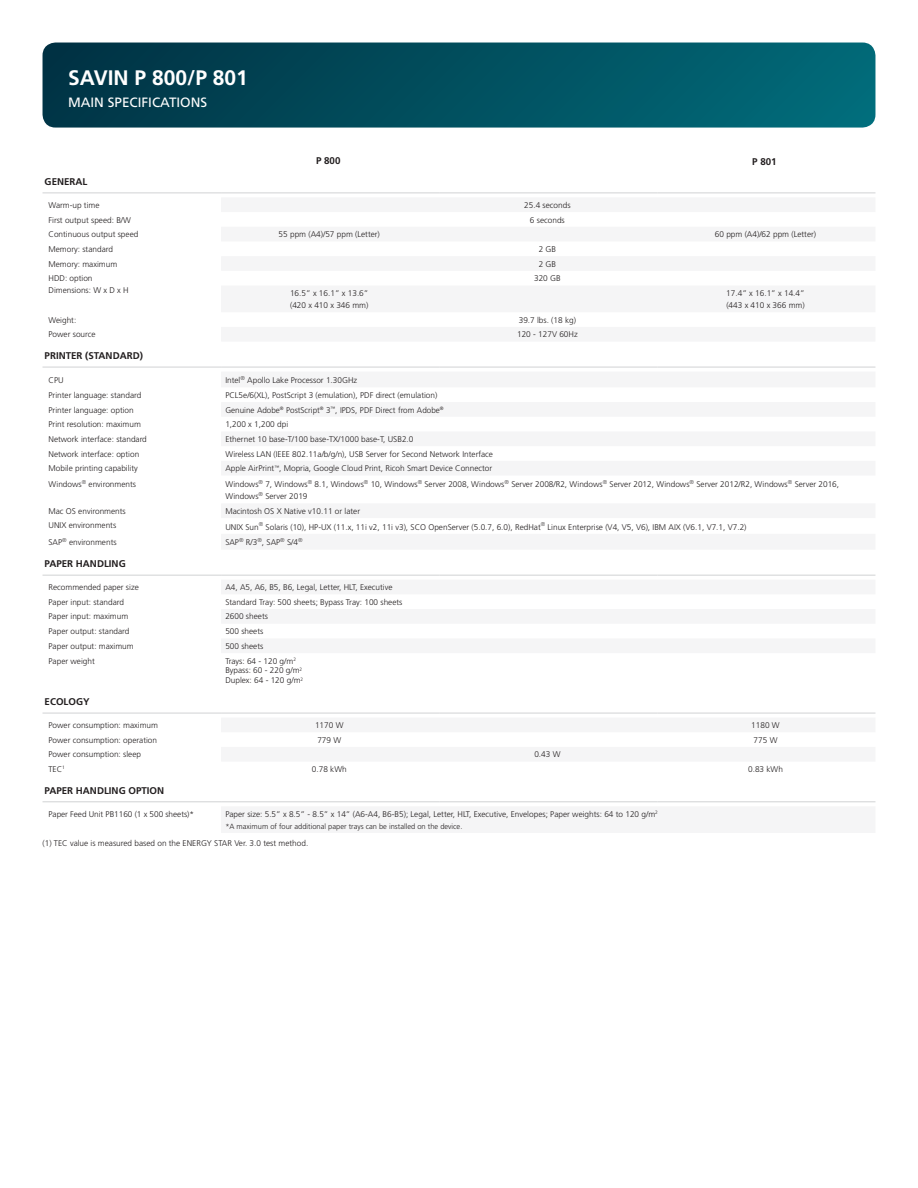
<style>
.page{position:relative;width:918px;height:1188px;background:#fff}
.page>*{position:absolute;margin:0;border:0;box-sizing:border-box;transform-origin:0 0}
.Spec_Header{font:700 21px "Frutiger LT Std";color:#fff}
.Spec_Sub{font:13.5px "Frutiger LT Std";color:#fff}
.table_sub{font:700 9.75px "Frutiger LT Std";color:#231f20}
.table_body_left{font:300 8.25px/12px "Frutiger LT Std";color:#231f20}
.Table_Header{font:300 8.25px "Frutiger LT Std";color:#231f20}
.PG2_RIC2012-SpecNote{font:300 8.25px "Frutiger LT Std";color:#231f20}
.table_body_center{font:300 8.25px "Frutiger LT Std";color:#231f20}
.table_body_left-2{font:300 7.5px "Frutiger LT Std";color:#231f20}
</style>
<div class="page">
<svg style="left:43px;top:43px;width:832px;height:85px;background:#02505f"></svg>
<svg style="left:221px;top:366px;width:654px;height:437px"></svg>
<hr style="left:43px;top:367px;width:178px;height:1px;background:#d1d2d4">
<hr style="left:221px;top:367px;width:218px;height:1px;background:#d1d2d4">
<hr style="left:439px;top:367px;width:218px;height:1px;background:#d1d2d4">
<hr style="left:657px;top:367px;width:218px;height:1px;background:#d1d2d4">
<hr style="left:43px;top:193px;width:178px;height:1px;background:#d1d2d4">
<hr style="left:221px;top:193px;width:218px;height:1px;background:#d1d2d4">
<hr style="left:439px;top:193px;width:218px;height:1px;background:#d1d2d4">
<hr style="left:657px;top:193px;width:218px;height:1px;background:#d1d2d4">
<hr style="left:43px;top:801px;width:178px;height:1px;background:#d1d2d4">
<hr style="left:221px;top:801px;width:218px;height:1px;background:#d1d2d4">
<hr style="left:439px;top:801px;width:218px;height:1px;background:#d1d2d4">
<hr style="left:657px;top:801px;width:218px;height:1px;background:#d1d2d4">
<hr style="left:43px;top:713px;width:178px;height:1px;background:#d1d2d4">
<hr style="left:221px;top:713px;width:218px;height:1px;background:#d1d2d4">
<hr style="left:439px;top:713px;width:218px;height:1px;background:#d1d2d4">
<hr style="left:657px;top:713px;width:218px;height:1px;background:#d1d2d4">
<hr style="left:43px;top:575px;width:178px;height:1px;background:#d1d2d4">
<hr style="left:221px;top:575px;width:218px;height:1px;background:#d1d2d4">
<hr style="left:439px;top:575px;width:218px;height:1px;background:#d1d2d4">
<hr style="left:657px;top:575px;width:218px;height:1px;background:#d1d2d4">
<p class="Spec_Header" style="left:68px;top:66px;width:181px">SAVIN P 800/P 801</p>
<p class="Spec_Sub" style="left:68px;top:94px;width:141px">MAIN SPECIFICATIONS</p>
<p class="table_sub" style="left:316px;top:155px;width:26px">P 800</p>
<p class="table_sub" style="left:752px;top:156px;width:26px">P 801</p>
<p class="table_sub" style="left:45px;top:176px;width:44px">GENERAL</p>
<p class="table_body_left" style="left:49px;top:199px;width:53px">Warm-up time</p>
<p class="table_body_left" style="left:524px;top:199px;width:48px">25.4 seconds</p>
<p class="table_body_left" style="left:49px;top:214px;width:84px">First output speed: B/W</p>
<p class="table_body_center" style="left:530px;top:215px;width:36px">6 seconds</p>
<p class="table_body_left" style="left:49px;top:228px;width:91px">Continuous output speed</p>
<p class="table_body_left" style="left:279px;top:228px;width:103px">55 ppm (A4)/57 ppm (Letter)</p>
<p class="table_body_left" style="left:715px;top:228px;width:103px">60 ppm (A4)/62 ppm (Letter)</p>
<p class="table_body_left" style="left:49px;top:243px;width:66px">Memory: standard</p>
<p class="table_body_left" style="left:539px;top:243px;width:19px">2 GB</p>
<p class="table_body_left" style="left:49px;top:258px;width:70px">Memory: maximum</p>
<p class="table_body_left" style="left:539px;top:258px;width:19px">2 GB</p>
<p class="table_body_left" style="left:49px;top:273px;width:46px">HDD: option</p>
<p class="table_body_left" style="left:534px;top:273px;width:28px">320 GB</p>
<p class="table_body_left" style="left:49px;top:285px;width:82px">Dimensions: W x D x H</p>
<p class="table_body_left" style="left:290px;top:287px;width:80px">16.5” x 16.1” x 13.6” (420 x 410 x 346 mm)</p>
<p class="table_body_left" style="left:726px;top:287px;width:80px">17.4” x 16.1” x 14.4” (443 x 410 x 366 mm)</p>
<p class="table_body_left" style="left:49px;top:314px;width:29px">Weight:</p>
<p class="table_body_left" style="left:519px;top:314px;width:59px">39.7 lbs. (18 kg)</p>
<p class="table_body_left" style="left:49px;top:329px;width:49px">Power source</p>
<p class="table_body_left" style="left:517px;top:329px;width:62px">120 - 127V 60Hz</p>
<p class="table_sub" style="left:45px;top:350px;width:100px">PRINTER (STANDARD)</p>
<p class="table_body_left" style="left:49px;top:374px;width:17px">CPU</p>
<p class="table_body_left" style="left:225px;top:374px;width:133px">Intel<sup>®</sup> Apollo Lake Processor 1.30GHz</p>
<p class="table_body_left" style="left:49px;top:389px;width:94px">Printer language: standard</p>
<p class="table_body_left" style="left:225px;top:389px;width:214px">PCL5e/6(XL), PostScript 3 (emulation), PDF direct (emulation)</p>
<p class="table_body_left" style="left:49px;top:404px;width:87px">Printer language: option</p>
<p class="PG2_RIC2012-SpecNote" style="left:225px;top:405px;width:220px">Genuine Adobe<sup>®</sup> PostScript<sup>®</sup> 3<sup>™</sup>, IPDS, PDF Direct from Adobe<sup>®</sup></p>
<p class="table_body_left" style="left:49px;top:418px;width:94px">Print resolution: maximum</p>
<p class="table_body_left" style="left:225px;top:418px;width:64px">1,200 x 1,200 dpi</p>
<p class="table_body_left" style="left:49px;top:433px;width:100px">Network interface: standard</p>
<p class="table_body_left" style="left:225px;top:433px;width:190px">Ethernet 10 base-T/100 base-TX/1000 base-T, USB2.0</p>
<p class="table_body_left" style="left:49px;top:448px;width:92px">Network interface: option</p>
<p class="table_body_left" style="left:225px;top:448px;width:269px">Wireless LAN (IEEE 802.11a/b/g/n), USB Server for Second Network Interface</p>
<p class="table_body_left" style="left:49px;top:463px;width:91px">Mobile printing capability</p>
<p class="table_body_left" style="left:225px;top:463px;width:268px">Apple AirPrint<sup>™</sup>, Mopria, Google Cloud Print, Ricoh Smart Device Connector</p>
<p class="table_body_left" style="left:49px;top:478px;width:89px">Windows<sup>®</sup> environments</p>
<p class="table_body_left" style="left:225px;top:478px;width:615px">Windows<sup>®</sup> 7, Windows<sup>®</sup> 8.1, Windows<sup>®</sup> 10, Windows<sup>®</sup> Server 2008, Windows<sup>®</sup> Server 2008/R2, Windows<sup>®</sup> Server 2012, Windows<sup>®</sup> Server 2012/R2, Windows<sup>®</sup> Server 2016,<br>Windows<sup>®</sup> Server 2019</p>
<p class="table_body_left" style="left:49px;top:505px;width:79px">Mac OS environments</p>
<p class="table_body_left" style="left:225px;top:505px;width:136px">Macintosh OS X Native v10.11 or later</p>
<p class="table_body_left" style="left:49px;top:520px;width:69px">UNIX environments</p>
<p class="table_body_left" style="left:225px;top:521px;width:523px">UNIX Sun<sup>®</sup> Solaris (10), HP-UX (11.x, 11i v2, 11i v3), SCO OpenServer (5.0.7, 6.0), RedHat<sup>®</sup> Linux Enterprise (V4, V5, V6), IBM AIX (V6.1, V7.1, V7.2)</p>
<p class="table_body_left" style="left:49px;top:537px;width:70px">SAP<sup>®</sup> environments</p>
<p class="table_body_left" style="left:225px;top:537px;width:79px">SAP<sup>®</sup> R/3<sup>®</sup>, SAP<sup>®</sup> S/4<sup>®</sup></p>
<p class="table_sub" style="left:45px;top:558px;width:83px">PAPER HANDLING</p>
<p class="table_body_left" style="left:49px;top:581px;width:92px">Recommended paper size</p>
<p class="table_body_left" style="left:225px;top:581px;width:169px">A4, A5, A6, B5, B6, Legal, Letter, HLT, Executive</p>
<p class="table_body_left" style="left:49px;top:596px;width:77px">Paper input: standard</p>
<p class="table_body_left" style="left:225px;top:596px;width:179px">Standard Tray: 500 sheets; Bypass Tray: 100 sheets</p>
<p class="table_body_left" style="left:49px;top:611px;width:81px">Paper input: maximum</p>
<p class="table_body_left" style="left:225px;top:611px;width:44px">2600 sheets</p>
<p class="table_body_left" style="left:49px;top:625px;width:82px">Paper output: standard</p>
<p class="table_body_left" style="left:225px;top:625px;width:40px">500 sheets</p>
<p class="table_body_left" style="left:49px;top:640px;width:87px">Paper output: maximum</p>
<p class="table_body_left" style="left:225px;top:640px;width:40px">500 sheets</p>
<p class="table_body_left" style="left:49px;top:655px;width:48px">Paper weight</p>
<p class="table_body_left" style="left:225px;top:656px;width:78px;line-height:9.9px">Trays: 64 - 120 g/m<sup>2<br></sup>Bypass: 60 - 220 g/m<sup>2</sup></p>
<p class="table_body_left" style="left:225px;top:675px;width:79px">Duplex: 64 - 120 g/m<sup>2</sup></p>
<p class="table_sub" style="left:45px;top:696px;width:46px">ECOLOGY</p>
<p class="table_body_left" style="left:49px;top:719px;width:111px">Power consumption: maximum</p>
<p class="table_body_center" style="left:315px;top:720px;width:30px">1170 W</p>
<p class="table_body_center" style="left:751px;top:720px;width:30px">1180 W</p>
<p class="table_body_left" style="left:49px;top:734px;width:110px">Power consumption: operation</p>
<p class="table_body_left" style="left:317px;top:734px;width:25px">779 W</p>
<p class="table_body_center" style="left:754px;top:735px;width:25px">775 W</p>
<p class="table_body_left" style="left:49px;top:749px;width:94px">Power consumption: sleep</p>
<p class="table_body_center" style="left:534px;top:750px;width:28px">0.43 W</p>
<p class="table_body_left" style="left:49px;top:763px;width:18px">TEC<sup>1</sup></p>
<p class="table_body_center" style="left:312px;top:765px;width:36px">0.78 kWh</p>
<p class="table_body_center" style="left:748px;top:765px;width:36px">0.83 kWh</p>
<p class="table_sub" style="left:45px;top:785px;width:121px">PAPER HANDLING OPTION</p>
<p class="table_body_left" style="left:49px;top:808px;width:147px">Paper Feed Unit PB1160 (1 x 500 sheets)*</p>
<p class="table_body_left" style="left:225px;top:808px;width:434px">Paper size: 5.5” x 8.5” - 8.5” x 14” (A6-A4, B6-B5); Legal, Letter, HLT, Executive, Envelopes; Paper weights: 64 to 120 g/m<sup>2</sup></p>
<p class="table_body_left-2" style="left:225px;top:822px;width:239px">*A maximum of four additional paper trays can be installed on the device.</p>
<p class="Table_Header" style="left:43px;top:838px;width:267px">(1) TEC value is measured based on the ENERGY STAR Ver. 3.0 test method.</p>
</div>
